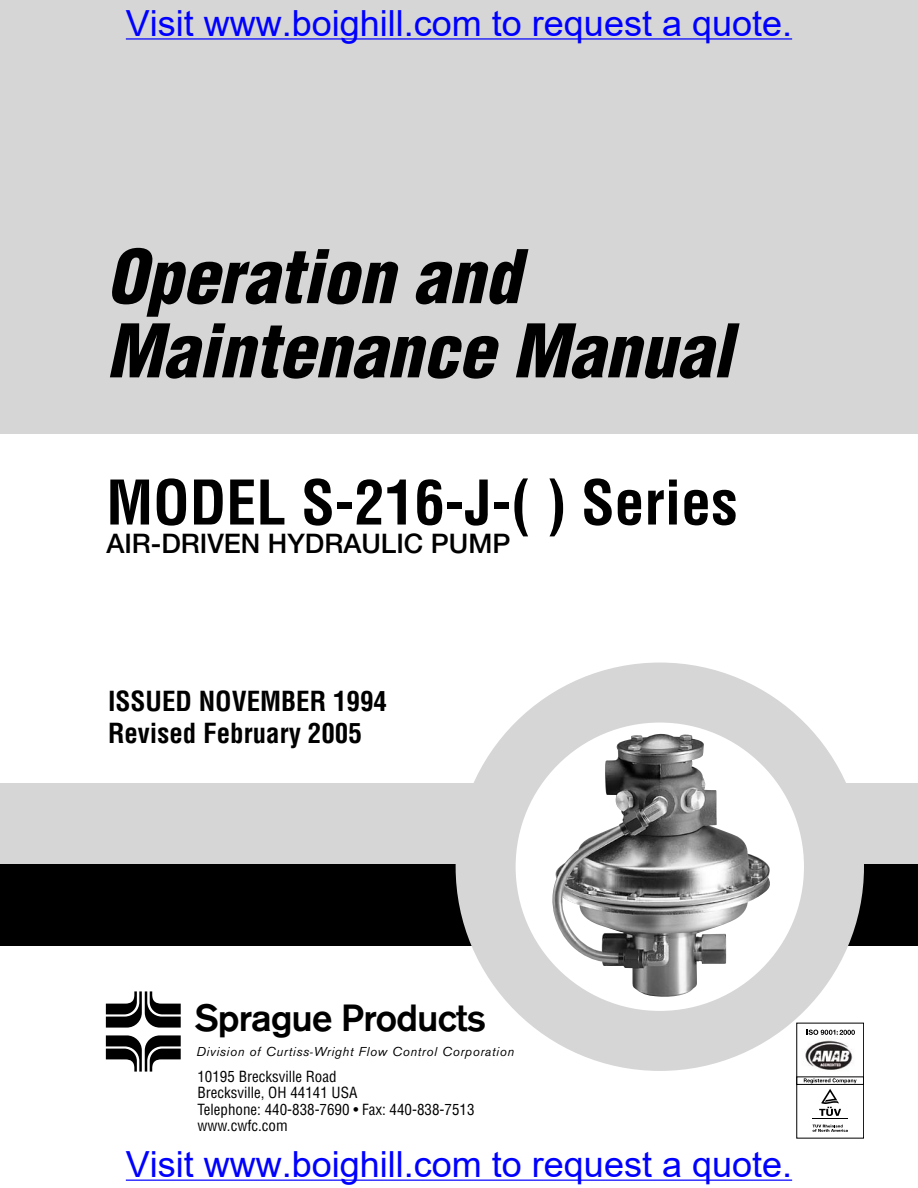
<style>
.page{position:relative;width:918px;height:1188px;background:#fff}
.page>*{position:absolute;margin:0;border:0;box-sizing:border-box;transform-origin:0 0}
.t1{font:italic 900 condensed 72px/74.2px "Helvetica";color:#000}
.t2{font:700 condensed 60px "Helvetica";color:#000}
.t3{font:500 39.75px "URW Accidalia T";letter-spacing:-.03em;color:#000}
.t4{font:36px "Arial";color:#00f}
.t5{font:700 condensed 27px/32.4px "Helvetica";color:#000}
.t6{font:500 27px "Helvetica Neue";color:#000}
.t7{font:condensed 15px/16.5px "Helvetica";color:#000}
.t8{font:italic 13.5px "URW Accidalia T";letter-spacing:.055em;color:#000}
</style>
<div class="page">
<div style="left:0;top:0;width:918px;height:434px;background:#d6d6d6"></div>
<div style="left:0;top:783px;width:918px;height:82px;background:#d6d6d6"></div>
<div style="left:0;top:864px;width:918px;height:82px;background:#000"></div>
<svg style="left:489px;top:696px;width:350px;height:350px;background:#e9e9e9"></svg>
<svg style="left:542px;top:729px;width:236px;height:275px"></svg>
<img style="left:551px;top:732px;width:221px;height:266px">
<div style="left:105px;top:991px;width:503px;height:87px;background:#fff"></div>
<svg style="left:106px;top:1035px;width:75px;height:37px"></svg>
<svg style="left:106px;top:991px;width:75px;height:37px"></svg>
<div style="left:456px;top:663px;width:408px;height:408px;border:60px solid #d6d6d6;border-radius:50%"></div>
<img style="left:798px;top:1040px;width:64px;height:40px">
<div style="left:796px;top:1023px;width:68px;height:115px;border:1px solid #000"></div>
<div style="left:797px;top:1077px;width:67px;height:8px;border:1px solid #000"></div>
<svg style="left:804px;top:1078px;width:53px;height:5px"></svg>
<svg style="left:819px;top:1089px;width:22px;height:27px"></svg>
<hr style="left:812px;top:1118px;width:36px;height:1px;background:#000">
<svg style="left:813px;top:1125px;width:35px;height:7px"></svg>
<svg style="left:807px;top:1030px;width:48px;height:5px"></svg>
<hr style="left:126px;top:38px;width:666px;height:2px;background:#00f">
<hr style="left:126px;top:1180px;width:666px;height:1px;background:#00f">
<h3 class="t4" style="left:126px;top:-2px;width:668px">Visit www.boighill.com to request a quote.</h3>
<h1 class="t1" style="left:106px;top:239px;width:628px">Operation and<br>Maintenance Manual</h1>
<h2 class="t2" style="left:106px;top:466px;width:633px">MODEL S-216-J-( ) Series</h2>
<h3 class="t6" style="left:106px;top:527px;width:406px">AIR-DRIVEN HYDRAULIC PUMP</h3>
<h3 class="t5" style="left:108px;top:685px;width:281px">ISSUED NOVEMBER 1994<br>Revised February 2005</h3>
<h3 class="t3" style="left:195px;top:995px;width:293px">Sprague Products</h3>
<p class="t8" style="left:197px;top:1044px;width:319px">Division of Curtiss-Wright Flow Control Corporation</p>
<p class="t7" style="left:197px;top:1068px;width:279px">10195 Brecksville Road<br>Brecksville, OH 44141 USA<br>Telephone: 440-838-7690 • Fax: 440-838-7513 www.cwfc.com</p>
<h3 class="t4" style="left:126px;top:1139px;width:668px">Visit www.boighill.com to request a quote.</h3>
</div>
